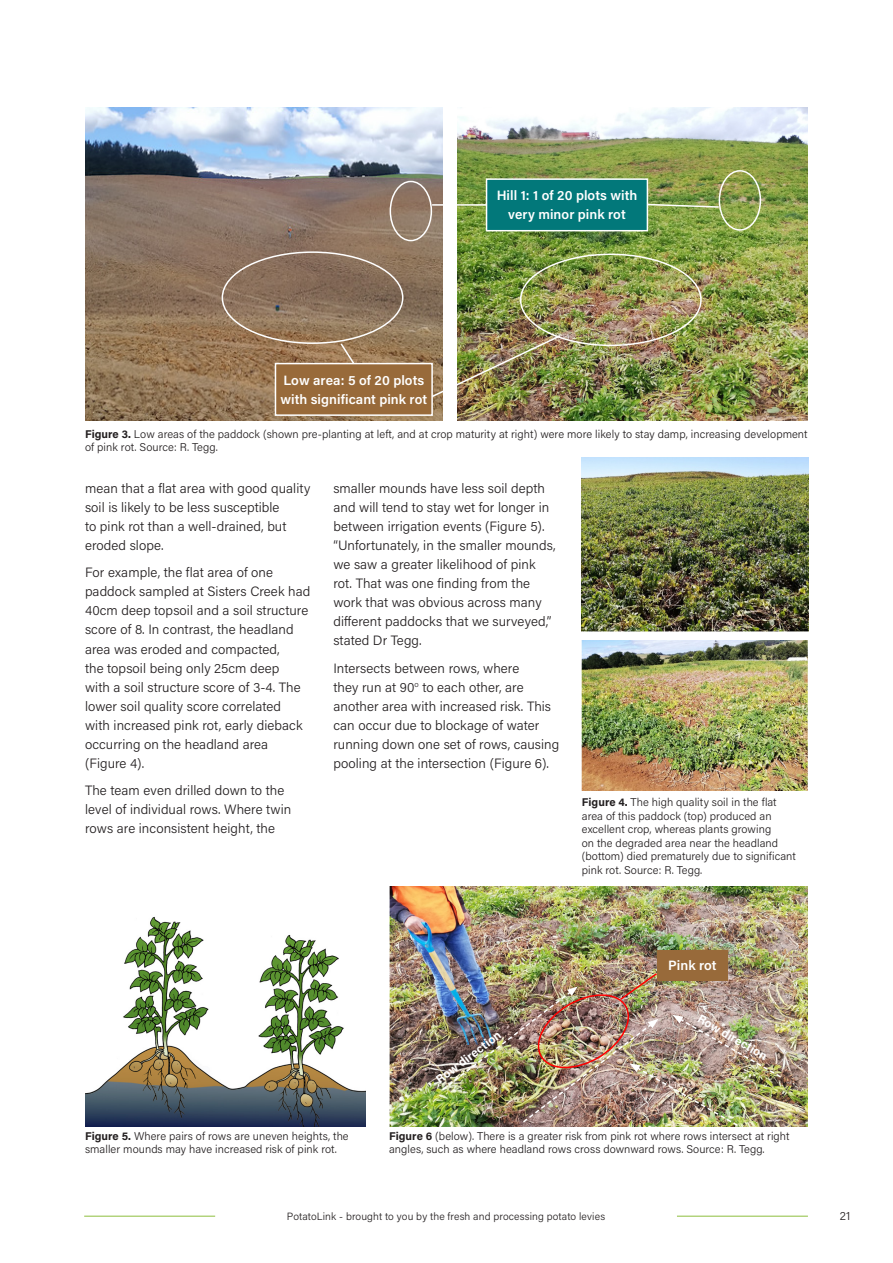
<style>
.page{position:relative;width:893px;height:1263px;background:#fff}
.page>*{position:absolute;margin:0;border:0;box-sizing:border-box;transform-origin:0 0}
.Body_copy{font:300 13.5px/19px "Acumin Pro";letter-spacing:.005em;color:#231f20}
.Body_copy-2{font:600 13.5px/19px "Acumin Pro";letter-spacing:.005em;color:#fff;text-align:center}
.Body_copy-3{font:700 12px "Acumin Pro";color:#fff}
.t1{font:300 12px "Acumin Pro";color:#231f20}
.t2{font:300 11.25px/13.5px "Acumin Pro";letter-spacing:.005em;color:#231f20}
.t3{font:300 10.5px "Acumin Pro";letter-spacing:.01em;color:#231f20}
.s1{font-weight:700}
</style>
<div class="page">
<img style="left:85px;top:107px;width:357px;height:314px">
<img style="left:457px;top:107px;width:351px;height:314px">
<div style="left:390px;top:181px;width:42px;height:60px;border:2px solid #fff;border-radius:50%"></div>
<div style="left:222px;top:251px;width:181px;height:93px;border:2px solid #fff;border-radius:50%"></div>
<div style="left:719px;top:170px;width:42px;height:61px;border:2px solid #fff;border-radius:50%"></div>
<div style="left:520px;top:254px;width:182px;height:92px;border:2px solid #fff;border-radius:50%"></div>
<div style="left:486px;top:179px;width:161px;height:52px;background:#02787a"></div>
<div style="left:486px;top:178px;width:162px;height:53px;border:2px solid #fff"></div>
<hr style="left:432px;top:204px;width:54px;height:2px;background:#fff">
<svg style="left:646px;top:203px;width:74px;height:6px"></svg>
<div style="left:275px;top:364px;width:157px;height:51px;background:#986a3a"></div>
<div style="left:275px;top:363px;width:158px;height:53px;border:2px solid #fff"></div>
<img style="left:430px;top:334px;width:132px;height:64px">
<svg style="left:339px;top:342px;width:17px;height:24px"></svg>
<img style="left:582px;top:457px;width:227px;height:174px">
<img style="left:581px;top:640px;width:227px;height:151px">
<img style="left:85px;top:916px;width:281px;height:210px">
<img style="left:389px;top:886px;width:419px;height:240px">
<div style="left:657px;top:950px;width:71px;height:30px;background:#986a3a"></div>
<img style="left:441px;top:972px;width:341px;height:155px">
<hr style="left:677px;top:1216px;width:131px;height:1px;background:#8dbe3e">
<hr style="left:84px;top:1216px;width:131px;height:1px;background:#8dbe3e">
<p class="Body_copy-2" style="left:497px;top:185px;width:142px">Hill 1: 1 of 20 plots with very minor pink rot</p>
<p class="Body_copy-2" style="left:280px;top:370px;width:148px;text-align:left">Low area: 5 of 20 plots with significant pink rot</p>
<p class="t2" style="left:85px;top:427px;width:724px"><span class="s1">Figure 3.</span> Low areas of the paddock (shown pre-planting at left, and at crop maturity at right) were more likely to stay damp, increasing development of pink rot. Source: R. Tegg.</p>
<p class="Body_copy" style="left:85px;top:478px;width:227px">mean that a flat area with good quality soil is likely to be less susceptible<br>to pink rot than a well-drained, but eroded slope.</p>
<p class="Body_copy" style="left:85px;top:562px;width:227px">For example, the flat area of one paddock sampled at Sisters Creek had<br>40cm deep topsoil and a soil structure score of 8. In contrast, the headland area was eroded and compacted,<br>the topsoil being only 25cm deep<br>with a soil structure score of 3-4. The lower soil quality score correlated<br>with increased pink rot, early dieback occurring on the headland area (Figure 4).</p>
<p class="Body_copy" style="left:85px;top:781px;width:208px">The team even drilled down to the level of individual rows. Where twin rows are inconsistent height, the</p>
<p class="Body_copy" style="left:333px;top:478px;width:224px">smaller mounds have less soil depth and will tend to stay wet for longer in between irrigation events (Figure 5). “Unfortunately, in the smaller mounds, we saw a greater likelihood of pink rot. That was one finding from the work that was obvious across many different paddocks that we surveyed,” stated Dr Tegg.</p>
<p class="Body_copy" style="left:333px;top:658px;width:227px">Intersects between rows, where<br>they run at 90<sup>o</sup> to each other, are another area with increased risk. This can occur due to blockage of water running down one set of rows, causing pooling at the intersection (Figure 6).</p>
<p class="t2" style="left:582px;top:795px;width:216px"><span class="s1">Figure 4.</span> The high quality soil in the flat area of this paddock (top) produced an excellent crop, whereas plants growing<br>on the degraded area near the headland (bottom) died prematurely due to significant pink rot. Source: R. Tegg.</p>
<p class="Body_copy-3" style="left:432px;top:1074px;width:80px;rotate:-37deg">Row direction</p>
<p class="Body_copy-2" style="left:668px;top:955px;width:50px">Pink rot</p>
<p class="Body_copy-3" style="left:703px;top:1010px;width:80px;rotate:30deg">Row direction</p>
<p class="t2" style="left:85px;top:1129px;width:265px"><span class="s1">Figure 5.</span> Where pairs of rows are uneven heights, the smaller mounds may have increased risk of pink rot.</p>
<p class="t2" style="left:389px;top:1129px;width:402px"><span class="s1">Figure 6</span> (below). There is a greater risk from pink rot where rows intersect at right angles, such as where headland rows cross downward rows. Source: R. Tegg.</p>
<p class="t3" style="left:287px;top:1209px;width:320px">PotatoLink - brought to you by the fresh and processing potato levies</p>
<p class="t1" style="left:840px;top:1208px;width:12px">21</p>
</div>
